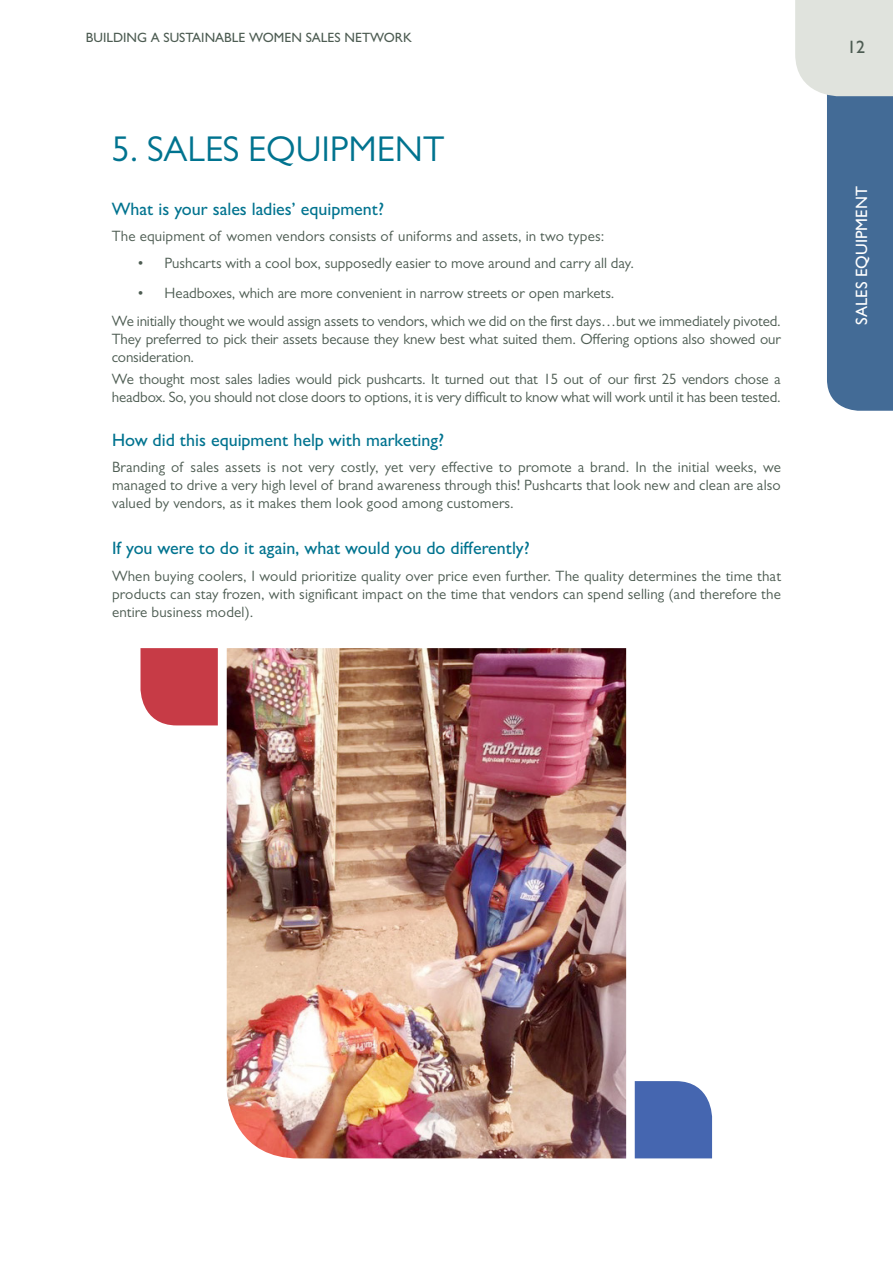
<style>
.page{position:relative;width:893px;height:1263px;background:#fff}
.page>*{position:absolute;margin:0;border:0;box-sizing:border-box;transform-origin:0 0}
.t1{font:36px "Gill Sans";color:#00738f}
.t2{font:500 18px "Gill Sans";color:#00738f}
.t3{font:500 18px "Gill Sans";color:#4d5c52}
.t4{font:500 16.5px "Gill Sans";color:#fff}
.t5{font:15px/18px "Gill Sans";color:#4d5c52;text-align:justify}
.t6{font:500 13.5px "Gill Sans";color:#4d5c52}
</style>
<div class="page">
<img style="left:227px;top:648px;width:399px;height:510px">
<div style="left:635px;top:1081px;width:77px;height:77px;background:#4566b0"></div>
<div style="left:141px;top:648px;width:77px;height:77px;background:#c73b46"></div>
<svg style="left:795px;top:0;width:98px;height:411px"></svg>
<p class="t6" style="left:86px;top:30px;width:327px">Building A Sustainable Women Sales Network</p>
<h1 class="t1" style="left:112px;top:128px;width:72px">5. Sales</h1>
<h1 class="t1" style="left:248px;top:128px;width:23px">equipment</h1>
<p class="t2" style="left:112px;top:198px;width:274px">What is your sales ladies’ equipment?</p>
<p class="t5" style="left:112px;top:227px;width:494px">The equipment of women vendors consists of uniforms and assets, in two types:</p>
<p class="t5" style="left:138px;top:254px;width:498px">• Pushcarts with a cool box, supposedly easier to move around and carry all day.</p>
<p class="t5" style="left:138px;top:284px;width:478px">• Headboxes, which are more convenient in narrow streets or open markets.</p>
<p class="t5" style="left:112px;top:311px;width:671px">We initially thought we would assign assets to vendors, which we did on the first days…but we immediately pivoted.<br>They preferred to pick their assets because they knew best what suited them. Offering options also showed our consideration.</p>
<p class="t5" style="left:112px;top:370px;width:670px">We thought most sales ladies would pick pushcarts. It turned out that 15 out of our first 25 vendors chose a headbox. So, you should not close doors to options, it is very difficult to know what will work until it has been tested.</p>
<p class="t2" style="left:112px;top:429px;width:334px">How did this equipment help with marketing?</p>
<p class="t5" style="left:112px;top:458px;width:670px">Branding of sales assets is not very costly, yet very effective to promote a brand. In the initial weeks, we managed to drive a very high level of brand awareness through this! Pushcarts that look new and clean are also valued by vendors, as it makes them look good among customers.</p>
<p class="t2" style="left:112px;top:538px;width:419px">If you were to do it again, what would you do differently?</p>
<p class="t5" style="left:112px;top:567px;width:670px">When buying coolers, I would prioritize quality over price even further. The quality determines the time that products can stay frozen, with significant impact on the time that vendors can spend selling (and therefore the entire business model).</p>
<p class="t3" style="left:847px;top:36px;width:19px">12</p>
<p class="t4" style="left:852px;top:324px;width:138px;rotate:-90deg">SALES EQUIPMENT</p>
</div>
